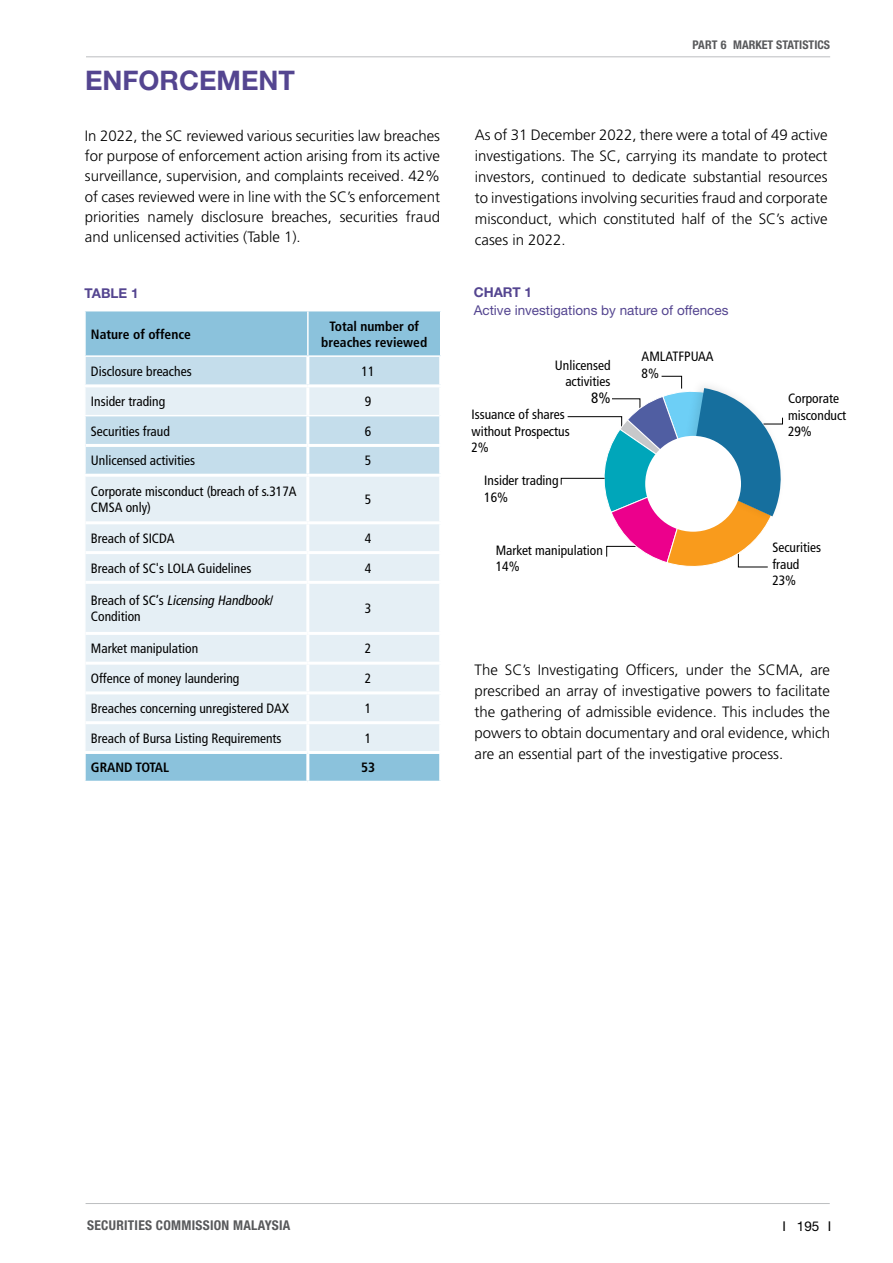
<style>
.page{position:relative;width:893px;height:1263px;background:#fff}
.page>*{position:absolute;margin:0;border:0;box-sizing:border-box;transform-origin:0 0}
.t1{font:700 27px "Helvetica Neue LT Std";color:#544590}
.t2{font:300 15px/21px "Frutiger LT Std";color:#000;text-align:justify}
.t3{font:condensed 15px "Frutiger LT Std";color:#000}
.t4{font:condensed 13.5px/16.5px "Frutiger LT Std";color:#000}
.t5{font:700 condensed 13.5px/16.5px "Frutiger LT Std";color:#000;text-align:center}
.t6{font:13.5px "Helvetica Neue LT Std";color:#544590}
.t7{font:700 condensed 13.5px "Helvetica Neue LT Std";letter-spacing:.02em;color:#58595b}
.t8{font:700 13.5px "Helvetica Neue LT Std";color:#544590}
.t9{font:13.5px "Helvetica Neue LT Std";color:#000}
.t10{font:700 condensed 12px "Helvetica Neue LT Std";color:#58595b}
.s1{font-style:italic}
</style>
<div class="page">
<hr style="left:86px;top:1203px;width:744px;height:1px;background:#bcbec0">
<hr style="left:86px;top:56px;width:744px;height:1px;background:#bcbec0">
<svg style="left:86px;top:311px;width:354px;height:73px;background:#a1cce1"></svg>
<svg style="left:86px;top:387px;width:353px;height:364px;background:#dfecf3"></svg>
<div style="left:86px;top:754px;width:353px;height:27px;background:#8bc2dc"></div>
<hr style="left:306px;top:387px;width:3px;height:28px;background:#fff">
<hr style="left:306px;top:477px;width:3px;height:44px;background:#fff">
<hr style="left:306px;top:524px;width:3px;height:27px;background:#fff">
<hr style="left:306px;top:554px;width:3px;height:27px;background:#fff">
<hr style="left:306px;top:584px;width:3px;height:48px;background:#fff">
<hr style="left:306px;top:665px;width:3px;height:26px;background:#fff">
<hr style="left:306px;top:694px;width:3px;height:27px;background:#fff">
<hr style="left:306px;top:635px;width:3px;height:27px;background:#fff">
<hr style="left:306px;top:724px;width:3px;height:27px;background:#fff">
<hr style="left:86px;top:521px;width:222px;height:3px;background:#fff">
<hr style="left:86px;top:551px;width:222px;height:3px;background:#fff">
<hr style="left:86px;top:581px;width:222px;height:3px;background:#fff">
<hr style="left:86px;top:632px;width:222px;height:3px;background:#fff">
<hr style="left:86px;top:662px;width:222px;height:3px;background:#fff">
<hr style="left:86px;top:691px;width:222px;height:3px;background:#fff">
<hr style="left:86px;top:721px;width:222px;height:3px;background:#fff">
<hr style="left:308px;top:521px;width:134px;height:3px;background:#fff">
<hr style="left:308px;top:551px;width:134px;height:3px;background:#fff">
<hr style="left:308px;top:581px;width:134px;height:3px;background:#fff">
<hr style="left:308px;top:632px;width:134px;height:3px;background:#fff">
<hr style="left:308px;top:662px;width:134px;height:3px;background:#fff">
<hr style="left:308px;top:691px;width:134px;height:3px;background:#fff">
<hr style="left:308px;top:721px;width:134px;height:3px;background:#fff">
<hr style="left:307px;top:311px;width:2px;height:44px;background:#fff">
<hr style="left:306px;top:754px;width:3px;height:27px;background:#fff">
<hr style="left:84px;top:355px;width:224px;height:2px;background:#fff">
<hr style="left:308px;top:355px;width:133px;height:2px;background:#fff">
<hr style="left:306px;top:357px;width:3px;height:27px;background:#fff">
<hr style="left:439px;top:357px;width:3px;height:27px;background:#fff">
<hr style="left:84px;top:415px;width:224px;height:1px;background:#fff">
<hr style="left:308px;top:415px;width:131px;height:1px;background:#fff">
<hr style="left:306px;top:416px;width:3px;height:28px;background:#fff">
<hr style="left:306px;top:447px;width:3px;height:27px;background:#fff">
<hr style="left:86px;top:444px;width:222px;height:3px;background:#fff">
<hr style="left:308px;top:444px;width:134px;height:3px;background:#fff">
<hr style="left:84px;top:474px;width:224px;height:3px;background:#fff">
<hr style="left:308px;top:474px;width:134px;height:3px;background:#fff">
<svg style="left:560px;top:375px;width:223px;height:193px"></svg>
<h1 class="t1" style="left:85px;top:64px;width:212px">ENFORCEMENT</h1>
<p class="t2" style="left:85px;top:126px;width:357px;line-height:20.2px">In 2022, the SC reviewed various securities law breaches for purpose of enforcement action arising from its active surveillance, supervision, and complaints received. 42% of cases reviewed were in line with the SC’s enforcement priorities namely disclosure breaches, securities fraud and unlicensed activities (Table 1).</p>
<p class="t8" style="left:85px;top:285px;width:56px">TABLE 1</p>
<p class="t5" style="left:91px;top:326px;width:101px">Nature of offence</p>
<p class="t5" style="left:321px;top:318px;width:108px">Total number of breaches reviewed</p>
<p class="t4" style="left:91px;top:363px;width:102px">Disclosure breaches</p>
<p class="t4" style="left:362px;top:363px;width:14px">11</p>
<p class="t4" style="left:91px;top:393px;width:76px">Insider trading</p>
<p class="t4" style="left:365px;top:393px;width:8px">9</p>
<p class="t4" style="left:91px;top:423px;width:80px">Securities fraud</p>
<p class="t4" style="left:365px;top:423px;width:8px">6</p>
<p class="t4" style="left:91px;top:453px;width:106px">Unlicensed activities</p>
<p class="t4" style="left:365px;top:453px;width:8px">5</p>
<p class="t4" style="left:91px;top:483px;width:207px">Corporate misconduct (breach of s.317A<br>CMSA only)</p>
<p class="t4" style="left:365px;top:491px;width:8px">5</p>
<p class="t4" style="left:91px;top:530px;width:85px">Breach of SICDA</p>
<p class="t4" style="left:365px;top:530px;width:8px">4</p>
<p class="t4" style="left:91px;top:560px;width:162px">Breach of SC's LOLA Guidelines</p>
<p class="t4" style="left:365px;top:560px;width:8px">4</p>
<p class="t4" style="left:91px;top:592px;width:184px">B r e a c h o f S C ’ s <span class="s1">Licensing Handbook</span>/<br>Condition</p>
<p class="t4" style="left:365px;top:600px;width:8px">3</p>
<p class="t4" style="left:91px;top:640px;width:109px">Market manipulation</p>
<p class="t4" style="left:365px;top:640px;width:8px">2</p>
<p class="t4" style="left:91px;top:670px;width:150px">Offence of money laundering</p>
<p class="t4" style="left:365px;top:670px;width:8px">2</p>
<p class="t4" style="left:91px;top:700px;width:200px">Breaches concerning unregistered DAX</p>
<p class="t4" style="left:365px;top:700px;width:8px">1</p>
<p class="t4" style="left:91px;top:730px;width:192px">Breach of Bursa Listing Requirements</p>
<p class="t4" style="left:365px;top:730px;width:8px">1</p>
<p class="t5" style="left:91px;top:759px;width:80px">GRAND TOTAL</p>
<p class="t5" style="left:361px;top:759px;width:16px">53</p>
<p class="t10" style="left:692px;top:37px;width:139px">PART 6 MARKET STATISTICS</p>
<p class="t2" style="left:475px;top:125px;width:354px">As of 31 December 2022, there were a total of 49 active investigations. The SC, carrying its mandate to protect investors, continued to dedicate substantial resources to investigations involving securities fraud and corporate misconduct, which constituted half of the SC’s active cases in 2022.</p>
<p class="t8" style="left:474px;top:283px;width:60px">CHART 1</p>
<p class="t6" style="left:474px;top:302px;width:256px">Active investigations by nature of offences</p>
<p class="t4" style="left:555px;top:357px;width:57px;text-align:right">Unlicensed activities</p>
<p class="t3" style="left:591px;top:389px;width:21px">8%</p>
<p class="t4" style="left:471px;top:406px;width:100px">Issuance of shares without Prospectus<br>2%</p>
<p class="t4" style="left:484px;top:472px;width:76px">Insider trading<br>16%</p>
<p class="t4" style="left:496px;top:542px;width:109px">Market manipulation<br>14%</p>
<p class="t4" style="left:642px;top:348px;width:74px">AMLATFPUAA<br>8%</p>
<p class="t4" style="left:788px;top:391px;width:60px">Corporate misconduct<br>29%</p>
<p class="t4" style="left:772px;top:539px;width:50px">Securities fraud<br>23%</p>
<p class="t2" style="left:475px;top:660px;width:357px">The SC’s Investigating Officers, under the SCMA, are prescribed an array of investigative powers to facilitate the gathering of admissible evidence. This includes the powers to obtain documentary and oral evidence, which are an essential part of the investigative process.</p>
<p class="t7" style="left:87px;top:1217px;width:205px">SECURITIES COMMISSION MALAYSIA</p>
<p class="t9" style="left:783px;top:1218px;width:50px">I 195 I</p>
</div>
